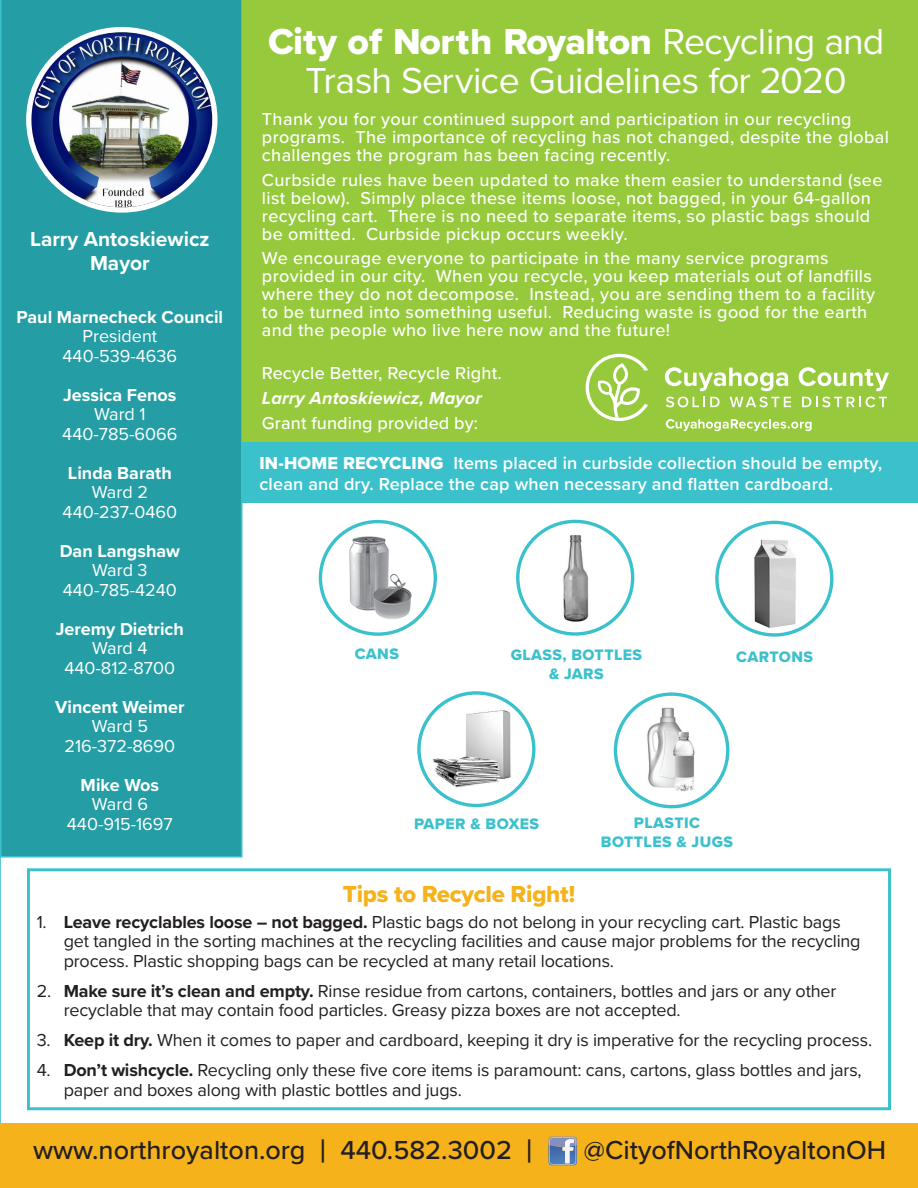
<style>
.page{position:relative;width:918px;height:1188px;background:#fff}
.page>*{position:absolute;margin:0;border:0;box-sizing:border-box;transform-origin:0 0}
.ParaStyle04-Leading{font:37.5px/39px "Proxima Nova";letter-spacing:-.01em;color:#fff;text-align:center}
.t1{font:500 27px "Proxima Nova";color:#231f20}
.t2{font:24px "Proxima Nova Extrabld";letter-spacing:-.01em;color:#f6b21b}
.t3{font:700 21px "Proxima Nova";color:#fff}
.ParaStyle01-Leading{font:500 18px/18px "Proxima Nova";letter-spacing:.02em;color:#fff}
.t4{font:18px/19.5px "Proxima Nova";letter-spacing:-.01em;color:#231f20}
.ParaStyle01-Leading-2{font:600 18px/21px "Proxima Nova";letter-spacing:.01em;color:#fff}
.t5{font:18px "Proxima Nova";color:#fff}
.t6{font:700 18px/19.5px "Proxima Nova";color:#fff;text-align:center}
.ParaStyle06-Leading{font:500 18px "Proxima Nova";letter-spacing:.005em;color:#fff}
.ParaStyle06-Leading-2{font:italic 700 18px "Proxima Nova";letter-spacing:.01em;color:#fff}
.ParaStyle03-Leading{font:15.75px/18.9px "Proxima Nova Extrabld";letter-spacing:.025em;color:#3bc1cc;text-align:center}
.s1{font-weight:400}
.s2{font-family:"Proxima Nova Extrabld"}
.s3{font-family:"Proxima Nova Extrabld";font-weight:400}
.s4{font-weight:700}
.s5{font-size:33px}
</style>
<div class="page">
<svg style="left:0;top:858px;width:1px;height:265px"></svg>
<div style="left:27px;top:868px;width:864px;height:242px;border:3px solid #3bc1cc"></div>
<div style="left:0;top:0;width:242px;height:858px;background:#249ea4"></div>
<div style="left:242px;top:0;width:676px;height:444px;background:#96c93c"></div>
<img style="left:31px;top:32px;width:181px;height:175px">
<div style="left:26px;top:27px;width:192px;height:186px;border:5px solid #fff;border-radius:50%"></div>
<div style="left:242px;top:442px;width:676px;height:61px;background:#3bc1cc"></div>
<div style="left:0;top:1123px;width:918px;height:65px;background:#f6b21b"></div>
<svg style="left:548px;top:1137px;width:29px;height:28px"></svg>
<svg style="left:665px;top:367px;width:123px;height:24px"></svg>
<svg style="left:799px;top:367px;width:90px;height:24px"></svg>
<svg style="left:666px;top:397px;width:54px;height:10px"></svg>
<svg style="left:730px;top:397px;width:61px;height:10px"></svg>
<svg style="left:802px;top:397px;width:85px;height:10px"></svg>
<svg style="left:666px;top:419px;width:146px;height:12px"></svg>
<svg style="left:586px;top:354px;width:62px;height:67px"></svg>
<img style="left:421px;top:695px;width:111px;height:108px">
<div style="left:417px;top:691px;width:119px;height:116px;border:3px solid #3bc1cc;border-radius:50%"></div>
<svg style="left:620px;top:695px;width:112px;height:112px"></svg>
<img style="left:621px;top:700px;width:101px;height:99px">
<div style="left:614px;top:692px;width:115px;height:116px;border:3px solid #3bc1cc;border-radius:50%"></div>
<img style="left:719px;top:529px;width:110px;height:104px">
<div style="left:715px;top:521px;width:118px;height:116px;border:3px solid #3bc1cc;border-radius:50%"></div>
<img style="left:520px;top:523px;width:111px;height:109px">
<div style="left:516px;top:520px;width:118px;height:116px;border:3px solid #3bc1cc;border-radius:50%"></div>
<img style="left:322px;top:523px;width:112px;height:109px">
<div style="left:319px;top:520px;width:118px;height:116px;border:3px solid #3bc1cc;border-radius:50%"></div>
<p class="t3" style="left:30px;top:223px;width:181px">Larry Antoskiewicz</p>
<p class="t3" style="left:90px;top:247px;width:61px">Mayor</p>
<p class="t6" style="left:17px;top:306px;width:208px">Paul Marnecheck Council<br><span class="s1">President</span></p>
<p class="t5" style="left:63px;top:342px;width:116px">440-539-4636</p>
<p class="t6" style="left:63px;top:384px;width:115px">Jessica Fenos</p>
<p class="t5" style="left:94px;top:401px;width:53px">Ward 1</p>
<p class="t5" style="left:62px;top:420px;width:117px">440-785-6066</p>
<p class="t6" style="left:68px;top:462px;width:105px">Linda Barath</p>
<p class="t5" style="left:92px;top:479px;width:58px">Ward 2</p>
<p class="t5" style="left:63px;top:498px;width:116px">440-237-0460</p>
<p class="t6" style="left:60px;top:540px;width:122px">Dan Langshaw</p>
<p class="t5" style="left:92px;top:557px;width:57px">Ward 3</p>
<p class="t5" style="left:63px;top:576px;width:115px">440-785-4240</p>
<p class="t6" style="left:56px;top:618px;width:130px">Jeremy Dietrich</p>
<p class="t5" style="left:92px;top:635px;width:57px">Ward 4</p>
<p class="t5" style="left:64px;top:654px;width:112px">440-812-8700</p>
<p class="t6" style="left:55px;top:696px;width:131px">Vincent Weimer</p>
<p class="t5" style="left:92px;top:713px;width:58px">Ward 5</p>
<p class="t5" style="left:65px;top:732px;width:112px">216-372-8690</p>
<p class="t6" style="left:81px;top:774px;width:80px">Mike Wos</p>
<p class="t5" style="left:92px;top:791px;width:58px">Ward 6</p>
<p class="t5" style="left:67px;top:810px;width:107px">440-915-1697</p>
<p class="ParaStyle04-Leading" style="left:268px;top:20px;width:618px"><span class="s2">City of North Royalton</span> Recycling and<br>Trash Service Guidelines for 2020</p>
<p class="ParaStyle01-Leading" style="left:262px;top:109px;width:628px">Thank you for your continued support and participation in our recycling programs. The importance of recycling has not changed, despite the global challenges the program has been facing recently.</p>
<p class="ParaStyle01-Leading" style="left:262px;top:170px;width:622px">Curbside rules have been updated to make them easier to understand (see list below). Simply place these items loose, not bagged, in your 64-gallon recycling cart. There is no need to separate items, so plastic bags should be omitted. Curbside pickup occurs weekly.</p>
<p class="ParaStyle01-Leading" style="left:262px;top:249px;width:615px">We encourage everyone to participate in the many service programs provided in our city. When you recycle, you keep materials out of landfills where they do not decompose. Instead, you are sending them to a facility to be turned into something useful. Reducing waste is good for the earth and the people who live here now and the future!</p>
<p class="ParaStyle06-Leading" style="left:262px;top:360px;width:241px">Recycle Better, Recycle Right.</p>
<p class="ParaStyle06-Leading-2" style="left:262px;top:384px;width:221px">Larry Antoskiewicz, Mayor</p>
<p class="ParaStyle06-Leading" style="left:262px;top:409px;width:218px">Grant funding provided by:</p>
<p class="ParaStyle01-Leading-2" style="left:260px;top:452px;width:624px"><span class="s3">IN-HOME RECYCLING</span> Items placed in curbside collection should be empty, clean and dry. Replace the cap when necessary and flatten cardboard.</p>
<p class="ParaStyle03-Leading" style="left:355px;top:644px;width:46px">CANS</p>
<p class="ParaStyle03-Leading" style="left:511px;top:645px;width:133px">GLASS, BOTTLES</p>
<p class="ParaStyle03-Leading" style="left:736px;top:647px;width:78px">CARTONS</p>
<p class="ParaStyle03-Leading" style="left:549px;top:664px;width:56px">&amp; JARS</p>
<p class="ParaStyle03-Leading" style="left:414px;top:814px;width:126px">PAPER &amp; BOXES</p>
<p class="ParaStyle03-Leading" style="left:601px;top:813px;width:134px">PLASTIC<br>BOTTLES &amp; JUGS</p>
<p class="t2" style="left:343px;top:876px;width:234px">Tips to Recycle Right!</p>
<p class="t4" style="left:64px;top:911px;width:798px;text-indent:-27px">1. <span class="s4">Leave recyclables loose – not bagged.</span> Plastic bags do not belong in your recycling cart. Plastic bags get tangled in the sorting machines at the recycling facilities and cause major problems for the recycling process. Plastic shopping bags can be recycled at many retail locations.</p>
<p class="t4" style="left:64px;top:980px;width:774px;text-indent:-27px">2. <span class="s4">Make sure it’s clean and empty.</span> Rinse residue from cartons, containers, bottles and jars or any other recyclable that may contain food particles. Greasy pizza boxes are not accepted.</p>
<p class="t4" style="left:37px;top:1030px;width:837px">3. <span class="s4">Keep it dry.</span> When it comes to paper and cardboard, keeping it dry is imperative for the recycling process.</p>
<p class="t4" style="left:64px;top:1060px;width:800px;text-indent:-27px">4. <span class="s4">Don’t wishcycle.</span> Recycling only these five core items is paramount: cans, cartons, glass bottles and jars, paper and boxes along with plastic bottles and jugs.</p>
<p class="t1" style="left:33px;top:1130px;width:501px">www.northroyalton.org <span class="s5">|</span> 440.582.3002 <span class="s5">|</span></p>
<p class="t1" style="left:584px;top:1130px;width:304px">@CityofNorthRoyaltonOH</p>
</div>
